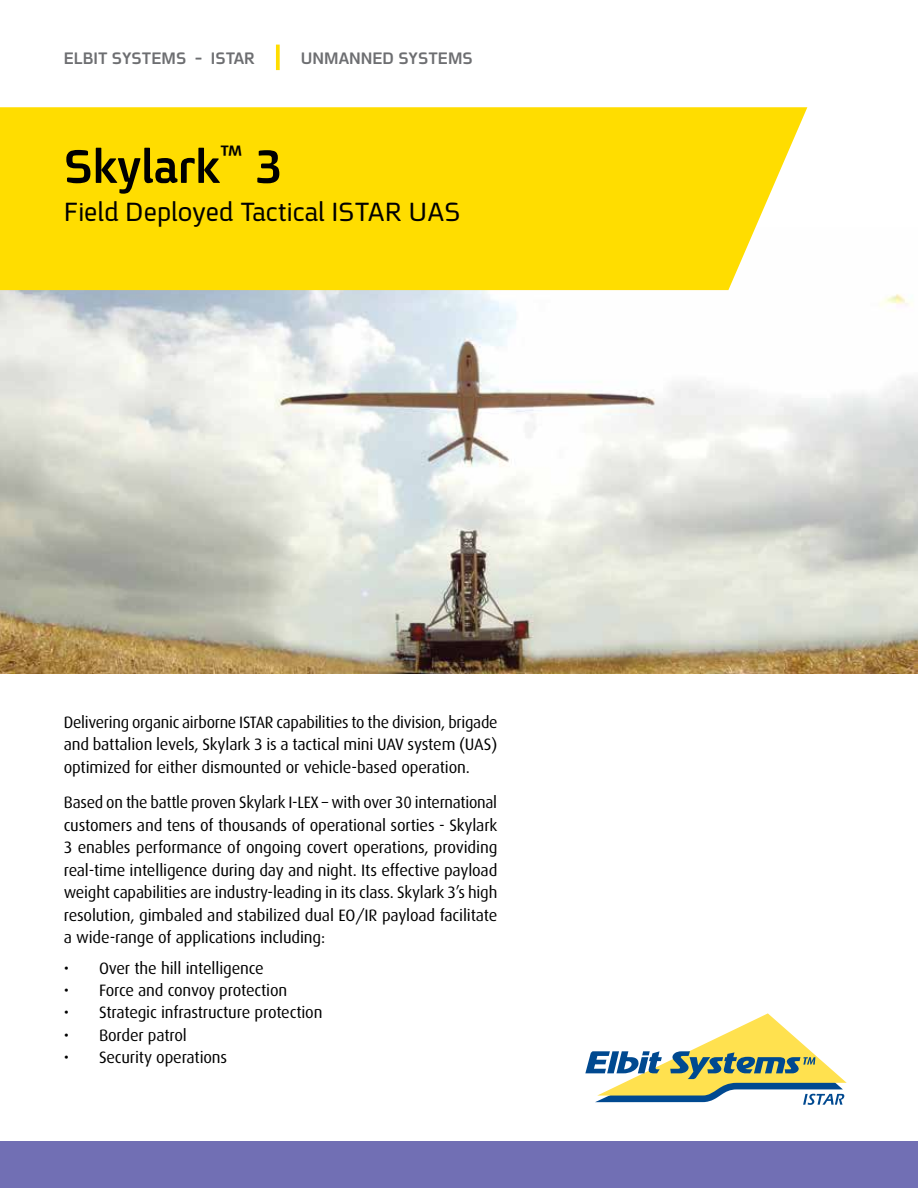
<style>
.page{position:relative;width:918px;height:1188px;background:#fff}
.page>*{position:absolute;margin:0;border:0;box-sizing:border-box;transform-origin:0 0}
.t1{font:51px "En Spoiler B";color:#000}
.t2{font:700 29.7px "Dax";color:#000}
.t3{font:28.5px "En Spoiler";color:#000}
.t4{font:18px "En Spoiler B";color:#6d6e71}
.t5{font:16.5px/22.5px "Dax";letter-spacing:-.01em;color:#000;text-align:justify}
</style>
<div class="page">
<img style="left:0;top:290px;width:918px;height:384px">
<div style="left:0;top:107px;width:807px;height:183px;background:#fd0"></div>
<div style="left:0;top:1141px;width:918px;height:47px;background:#716fb4"></div>
<svg style="left:585px;top:1013px;width:262px;height:92px"></svg>
<svg style="left:276px;top:45px;width:4px;height:25px"></svg>
<p class="t4" style="left:64px;top:45px;width:192px">ELBIT SYSTEMS - ISTAR</p>
<p class="t4" style="left:301px;top:45px;width:173px">UNMANNED SYSTEMS</p>
<h1 class="t2" style="left:220px;top:139px;width:25px">™</h1>
<h1 class="t1" style="left:64px;top:130px;width:219px">Skylark 3</h1>
<h1 class="t3" style="left:64px;top:192px;width:399px">Field Deployed Tactical ISTAR UAS</h1>
<p class="t5" style="left:64px;top:711px;width:435px">Delivering organic airborne ISTAR capabilities to the division, brigade and battalion levels, Skylark 3 is a tactical mini UAV system (UAS) optimized for either dismounted or vehicle-based operation.</p>
<p class="t5" style="left:64px;top:791px;width:435px">Based on the battle proven Skylark I-LEX – with over 30 international customers and tens of thousands of operational sorties - Skylark 3 enables performance of ongoing covert operations, providing real-time intelligence during day and night. Its effective payload weight capabilities are industry-leading in its class. Skylark 3’s high resolution, gimbaled and stabilized dual EO/IR payload facilitate a wide-range of applications including:</p>
<p class="t5" style="left:64px;top:957px;width:7px">•</p>
<p class="t5" style="left:99px;top:957px;width:166px">Over the hill intelligence</p>
<p class="t5" style="left:64px;top:979px;width:7px">•</p>
<p class="t5" style="left:99px;top:979px;width:190px">Force and convoy protection</p>
<p class="t5" style="left:64px;top:1002px;width:7px">•</p>
<p class="t5" style="left:99px;top:1002px;width:225px">Strategic infrastructure protection</p>
<p class="t5" style="left:64px;top:1024px;width:7px">•</p>
<p class="t5" style="left:99px;top:1024px;width:89px">Border patrol</p>
<p class="t5" style="left:64px;top:1046px;width:7px">•</p>
<p class="t5" style="left:99px;top:1046px;width:130px">Security operations</p>
</div>
